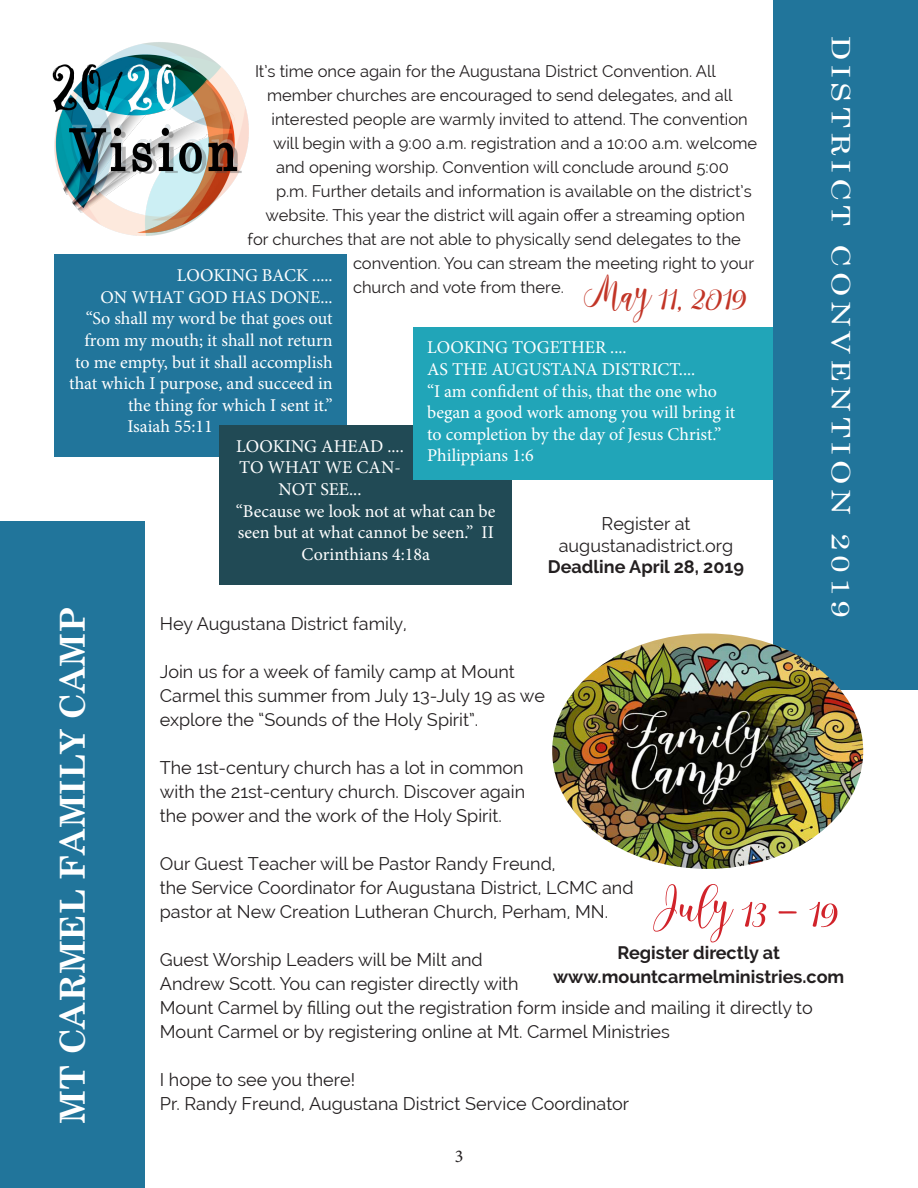
<style>
.page{position:relative;width:918px;height:1188px;background:#fff}
.page>*{position:absolute;margin:0;border:0;box-sizing:border-box;transform-origin:0 0}
.t1{font:60px "Monisa Script";color:#d1232a}
.t2{font:49.5px "Monisa Script";color:#c23527}
.t3{font:700 34.5px "Century Schoolbook";color:#fff}
.t4{font:25.5px "Century";letter-spacing:.15em;color:#fff;scale:1.23 1}
.Paragraph_Style_1{font:18px/24px "Raleway";color:#231f20}
.t5{font:18px/21.6px "Minion Pro";color:#fff;text-align:center}
.Paragraph_Style_1-2{font:700 18px/24px "Raleway";color:#231f20;text-align:center}
.t6{font:18px "Minion Pro";color:#231f20}
.Paragraph_Style_1-3{font:16.5px "Raleway";color:#231f20}
.s1{font-weight:700}
</style>
<div class="page">
<div style="left:773px;top:0;width:145px;height:689px;background:#21759b"></div>
<img style="left:52px;top:42px;width:197px;height:194px">
<div style="left:54px;top:255px;width:292px;height:202px;background:#21759b"></div>
<div style="left:220px;top:425px;width:292px;height:160px;background:#214a55"></div>
<div style="left:414px;top:327px;width:359px;height:152px;background:#21a5b8"></div>
<div style="left:0;top:521px;width:145px;height:667px;background:#21759b"></div>
<img style="left:552px;top:633px;width:311px;height:236px">
<p class="t4" style="left:862px;top:36px;width:475px;rotate:90deg">DISTRICT CONVENTION 2019</p>
<p class="Paragraph_Style_1-3" style="left:255px;top:62px;width:462px">It’s time once again for the Augustana District Convention. All</p>
<p class="Paragraph_Style_1-3" style="left:267px;top:86px;width:467px">member churches are encouraged to send delegates, and all</p>
<p class="Paragraph_Style_1-3" style="left:272px;top:110px;width:478px">interested people are warmly invited to attend. The convention</p>
<p class="Paragraph_Style_1-3" style="left:273px;top:134px;width:486px">will begin with a 9:00 a.m. registration and a 10:00 a.m. welcome</p>
<p class="Paragraph_Style_1-3" style="left:276px;top:158px;width:455px">and opening worship. Convention will conclude around 5:00</p>
<p class="Paragraph_Style_1-3" style="left:276px;top:182px;width:477px">p.m. Further details and information is available on the district’s</p>
<p class="Paragraph_Style_1-3" style="left:266px;top:206px;width:481px">website. This year the district will again offer a streaming option</p>
<p class="Paragraph_Style_1-3" style="left:248px;top:230px;width:495px">for churches that are not able to physically send delegates to the</p>
<p class="Paragraph_Style_1-3" style="left:353px;top:254px;width:403px">convention. You can stream the meeting right to your</p>
<p class="Paragraph_Style_1-3" style="left:353px;top:278px;width:212px">church and vote from there.</p>
<p class="t5" style="left:177px;top:265px;width:157px">LOOKING BACK .....</p>
<p class="t5" style="left:101px;top:286px;width:234px">ON WHAT GOD HAS DONE...</p>
<p class="t5" style="left:69px;top:308px;width:265px;text-align:right">“So shall my word be that goes out from my mouth; it shall not return to me empty, but it shall accomplish that which I purpose, and succeed in the thing for which I sent it.”</p>
<p class="t5" style="left:127px;top:416px;width:87px">Isaiah 55:11</p>
<p class="t5" style="left:236px;top:435px;width:169px">LOOKING AHEAD ....</p>
<p class="t5" style="left:239px;top:457px;width:163px">TO WHAT WE CAN-<br>NOT SEE...</p>
<p class="t5" style="left:236px;top:500px;width:261px">“Because we look not at what can be seen but at what cannot be seen.” II<br>Corinthians 4:18a</p>
<p class="t2" style="left:584px;top:267px;width:164px">May 11, 2019</p>
<p class="t5" style="left:427px;top:337px;width:201px">LOOKING TOGETHER ....</p>
<p class="t5" style="left:427px;top:359px;width:270px">AS THE AUGUSTANA DISTRICT....</p>
<p class="t5" style="left:427px;top:380px;width:291px">“I am confident of this, that the one who</p>
<p class="t5" style="left:427px;top:402px;width:310px">began a good work among you will bring it</p>
<p class="t5" style="left:427px;top:423px;width:296px">to completion by the day of Jesus Christ.”</p>
<p class="t5" style="left:427px;top:445px;width:108px">Philippians 1:6</p>
<p class="Paragraph_Style_1" style="left:548px;top:513px;width:198px;line-height:21.6px;text-align:center">Register at augustanadistrict.org<br><span class="s1">Deadline April 28, 2019</span></p>
<p class="t3" style="left:46px;top:1124px;width:519px;rotate:-90deg">MT CARMEL FAMILY CAMP</p>
<p class="Paragraph_Style_1" style="left:160px;top:611px;width:249px">Hey Augustana District family,</p>
<p class="Paragraph_Style_1" style="left:160px;top:659px;width:387px">Join us for a week of family camp at Mount<br>Carmel this summer from July 13-July 19 as we explore the “Sounds of the Holy Spirit”.</p>
<p class="Paragraph_Style_1" style="left:160px;top:755px;width:367px;text-align:justify">The 1st-century church has a lot in common with the 21st-century church. Discover again the power and the work of the Holy Spirit.</p>
<p class="Paragraph_Style_1" style="left:160px;top:851px;width:475px">Our Guest Teacher will be Pastor Randy Freund,<br>the Service Coordinator for Augustana District, LCMC and pastor at New Creation Lutheran Church, Perham, MN.</p>
<p class="Paragraph_Style_1" style="left:160px;top:947px;width:654px">Guest Worship Leaders will be Milt and<br>Andrew Scott. You can register directly with<br>Mount Carmel by filling out the registration form inside and mailing it directly to Mount Carmel or by registering online at Mt. Carmel Ministries</p>
<p class="Paragraph_Style_1" style="left:160px;top:1067px;width:197px">I hope to see you there!</p>
<p class="Paragraph_Style_1" style="left:160px;top:1091px;width:471px">Pr. Randy Freund, Augustana District Service Coordinator</p>
<p class="t1" style="left:653px;top:875px;width:187px">July 13 - 19</p>
<p class="Paragraph_Style_1-2" style="left:553px;top:941px;width:293px">Register directly at www.mountcarmelministries.com</p>
<p class="t6" style="left:455px;top:1144px;width:10px">3</p>
</div>
